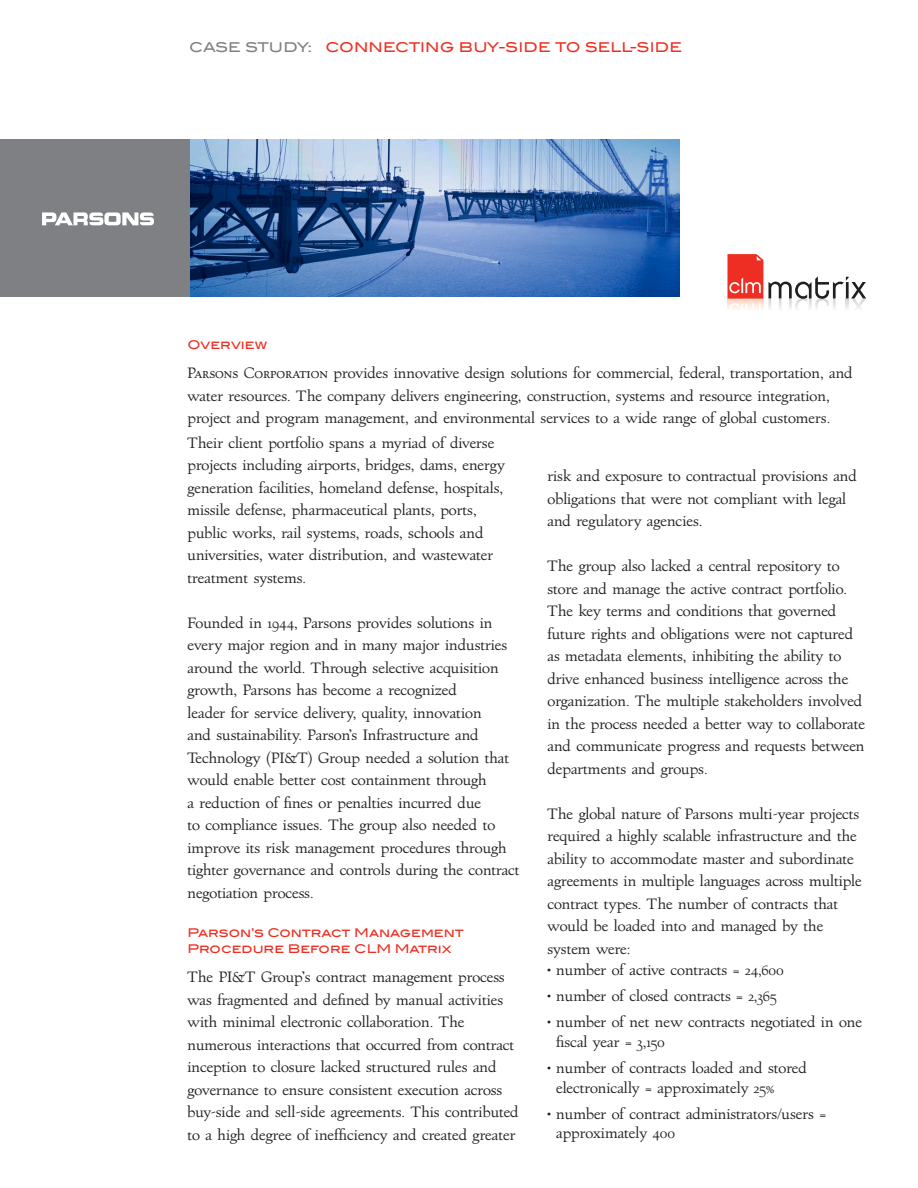
<style>
.page{position:relative;width:918px;height:1188px;background:#fff}
.page>*{position:absolute;margin:0;border:0;box-sizing:border-box;transform-origin:0 0}
.t1{font:14.25px/22.5px "Village";color:#231f20}
.t2{font:500 13.5px "Blair ITC";letter-spacing:.01em;color:#ee2e22}
.t3{font:500 12px/16.5px "Blair ITC";color:#ee2e22}
.s1{color:#7e8083}
.s2{font-family:"Village Roman Smallcaps"}
</style>
<div class="page">
<div style="left:0;top:140px;width:191px;height:157px;background:#7e8083"></div>
<img style="left:190px;top:140px;width:490px;height:157px">
<svg style="left:42px;top:212px;width:112px;height:13px"></svg>
<svg style="left:727px;top:254px;width:139px;height:55px"></svg>
<p class="t2" style="left:189px;top:39px;width:495px"><span class="s1">CASE STUDY:</span> CONNECTING BUY-SIDE TO SELL-SIDE</p>
<p class="t3" style="left:188px;top:337px;width:81px">Overview</p>
<p class="t1" style="left:188px;top:362px;width:667px"><span class="s2">Parsons Corporation</span> provides innovative design solutions for commercial, federal, transportation, and water resources. The company delivers engineering, construction, systems and resource integration, project and program management, and environmental services to a wide range of global customers.</p>
<p class="t1" style="left:188px;top:432px;width:319px">Their client portfolio spans a myriad of diverse projects including airports, bridges, dams, energy generation facilities, homeland defense, hospitals, missile defense, pharmaceutical plants, ports, public works, rail systems, roads, schools and universities, water distribution, and wastewater treatment systems.</p>
<p class="t1" style="left:188px;top:612px;width:334px">Founded in 1944, Parsons provides solutions in every major region and in many major industries around the world. Through selective acquisition growth, Parsons has become a recognized<br>leader for service delivery, quality, innovation<br>and sustainability. Parson’s Infrastructure and Technology (PI&amp;T) Group needed a solution that would enable better cost containment through<br>a reduction of fines or penalties incurred due<br>to compliance issues. The group also needed to improve its risk management procedures through tighter governance and controls during the contract negotiation process.</p>
<p class="t3" style="left:188px;top:924px;width:278px">Parson’s Contract Management<br>Procedure Before CLM Matrix</p>
<p class="t1" style="left:188px;top:967px;width:333px">The PI&amp;T Group’s contract management process was fragmented and defined by manual activities with minimal electronic collaboration. The numerous interactions that occurred from contract inception to closure lacked structured rules and governance to ensure consistent execution across buy-side and sell-side agreements. This contributed to a high degree of inefficiency and created greater</p>
<p class="t1" style="left:548px;top:466px;width:311px">risk and exposure to contractual provisions and obligations that were not compliant with legal and regulatory agencies.</p>
<p class="t1" style="left:548px;top:556px;width:319px">The group also lacked a central repository to store and manage the active contract portfolio.<br>The key terms and conditions that governed future rights and obligations were not captured as metadata elements, inhibiting the ability to drive enhanced business intelligence across the organization. The multiple stakeholders involved in the process needed a better way to collaborate and communicate progress and requests between departments and groups.</p>
<p class="t1" style="left:548px;top:803px;width:316px">The global nature of Parsons multi-year projects required a highly scalable infrastructure and the ability to accommodate master and subordinate agreements in multiple languages across multiple contract types. The number of contracts that would be loaded into and managed by the system were:</p>
<p class="t1" style="left:548px;top:959px;width:238px"><sup>•</sup> number of active contracts = 24,600</p>
<p class="t1" style="left:548px;top:985px;width:231px"><sup>•</sup> number of closed contracts = 2,365</p>
<p class="t1" style="left:556px;top:1013px;width:307px;line-height:19.5px;text-indent:-9px"><sup>•</sup> number of net new contracts negotiated in one fiscal year = 3,150</p>
<p class="t1" style="left:556px;top:1059px;width:252px;line-height:19.5px;text-indent:-9px"><sup>•</sup> number of contracts loaded and stored electronically = approximately 25%</p>
<p class="t1" style="left:556px;top:1105px;width:271px;line-height:19.5px;text-indent:-9px"><sup>•</sup> number of contract administrators/users = approximately 400</p>
</div>
